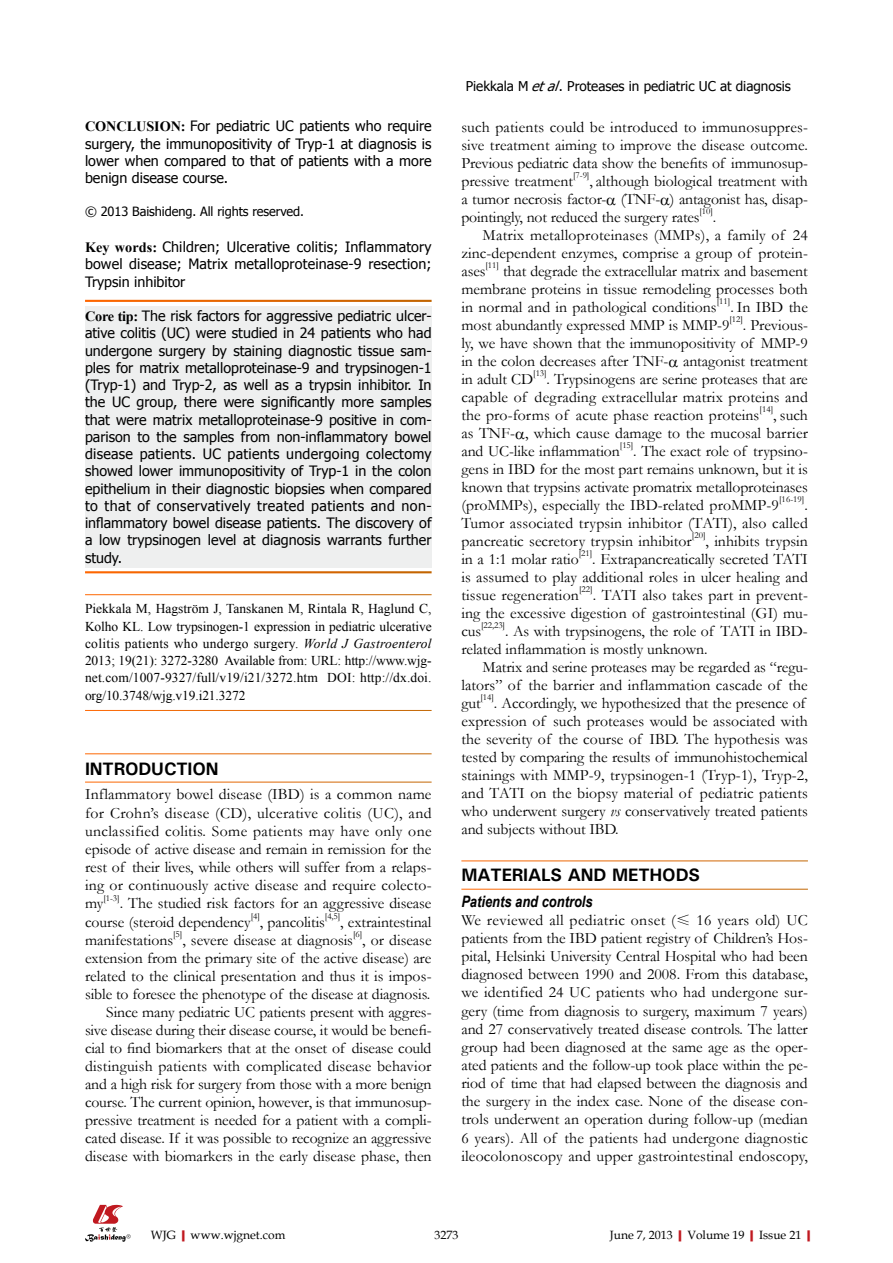
<style>
.page{position:relative;width:893px;height:1263px;background:#fff}
.page>*{position:absolute;margin:0;border:0;box-sizing:border-box;transform-origin:0 0}
.t1{font:700 18px "Univers";letter-spacing:-.01em;color:#000}
.t2{font:15.75px/18px "Garamond";letter-spacing:-.005em;color:#000;text-align:justify}
.t3{font:15.75px "Garamond";letter-spacing:.015em;color:#000}
.t4{font:italic 700 15.75px "Arial Narrow";color:#000}
.t5{font:14.25px/17.2px "Tahoma";color:#000;text-align:justify}
.t6{font:13.5px/17.2px "Times New Roman";letter-spacing:.01em;color:#000;text-align:justify}
.t7{font:13.5px "Tahoma";color:#000}
.t8{font:12.75px "Tahoma";letter-spacing:-.005em;color:#000}
.t9{font:12px "Book Antiqua";color:#000}
.t10{font:9.15px "Garamond";letter-spacing:-.005em;color:#000}
.s1{font-family:"Times New Roman";font-weight:700}
.s2{font-style:italic}
.s3{font-family:"Sim Sun";font-size:14.25px}
.s4{font-weight:700;color:#c01920}
</style>
<div class="page">
<div style="left:85px;top:306px;width:347px;height:262px;background:#eeefef"></div>
<svg style="left:85px;top:1205px;width:46px;height:37px"></svg>
<p class="t5" style="left:85px;top:117px;width:348px"><span class="s1">CONCLUSION:</span> For pediatric UC patients who require surgery, the immunopositivity of Tryp-1 at diagnosis is lower when compared to that of patients with a more benign disease course.</p>
<p class="t8" style="left:85px;top:203px;width:221px">© 2013 Baishideng. All rights reserved.</p>
<p class="t5" style="left:85px;top:238px;width:348px"><span class="s1">Key words:</span> Children; Ulcerative colitis; Inflammatory bowel disease; Matrix metalloproteinase-9 resection; Trypsin inhibitor</p>
<p class="t5" style="left:85px;top:307px;width:348px"><span class="s1">Core tip:</span> The risk factors for aggressive pediatric ulcer&shy;ative colitis (UC) were studied in 24 patients who had undergone surgery by staining diagnostic tissue sam&shy;ples for matrix metalloproteinase-9 and trypsinogen-1 (Tryp-1) and Tryp-2, as well as a trypsin inhibitor. In the UC group, there were significantly more samples that were matrix metalloproteinase-9 positive in com&shy;parison to the samples from non-inflammatory bowel disease patients. UC patients undergoing colectomy showed lower immunopositivity of Tryp-1 in the colon epithelium in their diagnostic biopsies when compared to that of conservatively treated patients and non&shy;inflammatory bowel disease patients. The discovery of a low trypsinogen level at diagnosis warrants further study.</p>
<p class="t6" style="left:85px;top:600px;width:348px">Piekkala M, Hagström J, Tanskanen M, Rintala R, Haglund C, Kolho KL. Low trypsinogen-1 expression in pediatric ulcerative colitis patients who undergo surgery. <span class="s2">World J Gastroenterol </span>2013; 19(21): 3272-3280 Available from: URL: http://www.wjg&shy;net.com/1007-9327/full/v19/i21/3272.htm DOI: http://dx.doi. org/10.3748/wjg.v19.i21.3272</p>
<p class="t1" style="left:85px;top:757px;width:135px">INTRODUCTION</p>
<p class="t2" style="left:85px;top:785px;width:348px">Inflammatory bowel disease (IBD) is a common name for Crohn’s disease (CD), ulcerative colitis (UC), and unclassified colitis. Some patients may have only one episode of active disease and remain in remission for the rest of their lives, while others will suffer from a relaps&shy;ing or continuously active disease and require colecto&shy;my</p>
<p class="t10" style="left:103px;top:892px;width:18px">[1-3]</p>
<p class="t2" style="left:85px;top:894px;width:348px;text-indent:35px">. The studied risk factors for an aggressive disease course (steroid dependency</p>
<p class="t10" style="left:251px;top:910px;width:11px">[4]</p>
<p class="t2" style="left:260px;top:912px;width:67px">, pancolitis</p>
<p class="t10" style="left:325px;top:910px;width:17px">[4,5]</p>
<p class="t2" style="left:340px;top:912px;width:93px">, extraintestinal</p>
<p class="t2" style="left:85px;top:930px;width:90px">manifestations</p>
<p class="t10" style="left:173px;top:928px;width:11px">[5]</p>
<p class="t2" style="left:182px;top:930px;width:172px">, severe disease at diagnosis</p>
<p class="t10" style="left:353px;top:928px;width:11px">[6]</p>
<p class="t2" style="left:85px;top:930px;width:348px;text-align:right">, or disease<br>extension from the primary site of the active disease) are related to the clinical presentation and thus it is impos&shy;sible to foresee the phenotype of the disease at diagnosis.<br>Since many pediatric UC patients present with aggres&shy;sive disease during their disease course, it would be benefi&shy;cial to find biomarkers that at the onset of disease could distinguish patients with complicated disease behavior and a high risk for surgery from those with a more benign course. The current opinion, however, is that immunosup&shy;pressive treatment is needed for a patient with a compli&shy;cated disease. If it was possible to recognize an aggressive disease with biomarkers in the early disease phase, then</p>
<p class="t7" style="left:466px;top:77px;width:327px">Piekkala M <span class="s2">etal</span>. Proteases in pediatric UC at diagnosis</p>
<p class="t2" style="left:461px;top:118px;width:348px">such patients could be introduced to immunosuppres&shy;sive treatment aiming to improve the disease outcome.<br>Previous pediatric data show the benefits of immunosup&shy;pressive treatment</p>
<p class="t10" style="left:573px;top:169px;width:18px">[7-9]</p>
<p class="t2" style="left:461px;top:172px;width:348px;text-indent:128px">, although biological treatment with a tumor necrosis factor- (TNF- ) antagonist has, disap&shy;pointingly, not reduced the surgery rates</p>
<p class="t10" style="left:700px;top:205px;width:15px">[10]</p>
<p class="t2" style="left:713px;top:208px;width:5px">.</p>
<p class="t3" style="left:483px;top:224px;width:327px">Matrix metalloproteinases (MMPs), a family of 24</p>
<p class="t2" style="left:461px;top:244px;width:348px">zinc-dependent enzymes, comprise a group of protein-</p>
<p class="t2" style="left:461px;top:262px;width:26px">ases</p>
<p class="t10" style="left:485px;top:259px;width:15px">[11]</p>
<p class="t2" style="left:461px;top:262px;width:348px;text-indent:42px">that degrade the extracellular matrix and basement membrane proteins in tissue remodeling processes both in normal and in pathological conditions</p>
<p class="t10" style="left:717px;top:295px;width:15px">[11]</p>
<p class="t2" style="left:730px;top:298px;width:79px">. In IBD the</p>
<p class="t2" style="left:461px;top:316px;width:269px">most abundantly expressed MMP is MMP-9</p>
<p class="t10" style="left:729px;top:313px;width:15px">[12]</p>
<p class="t2" style="left:461px;top:316px;width:348px;text-indent:281px">. Previous&shy;ly, we have shown that the immunopositivity of MMP-9 in the colon decreases after TNF- antagonist treatment in adult CD</p>
<p class="t10" style="left:533px;top:367px;width:15px">[13]</p>
<p class="t2" style="left:461px;top:370px;width:348px;text-indent:85px">. Trypsinogens are serine proteases that are capable of degrading extracellular matrix proteins and the pro-forms of acute phase reaction proteins</p>
<p class="t10" style="left:759px;top:403px;width:15px">[14]</p>
<p class="t2" style="left:461px;top:406px;width:348px;text-indent:312px">, such as TNF- , which cause damage to the mucosal barrier and UC-like inflammation</p>
<p class="t10" style="left:620px;top:439px;width:15px">[15]</p>
<p class="t2" style="left:461px;top:442px;width:348px;text-indent:172px">. The exact role of trypsino&shy;gens in IBD for the most part remains unknown, but it is known that trypsins activate promatrix metalloproteinases (proMMPs), especially the IBD-related proMMP-9</p>
<p class="t10" style="left:779px;top:493px;width:27px">[16-19]</p>
<p class="t2" style="left:461px;top:496px;width:348px;text-indent:343px">.<br>Tumor associated trypsin inhibitor (TATI), also called pancreatic secretory trypsin inhibitor</p>
<p class="t10" style="left:692px;top:529px;width:15px">[20]</p>
<p class="t2" style="left:705px;top:532px;width:104px">, inhibits trypsin</p>
<p class="t2" style="left:461px;top:550px;width:119px">in a 1:1 molar ratio</p>
<p class="t10" style="left:579px;top:547px;width:15px">[21]</p>
<p class="t2" style="left:461px;top:550px;width:348px;text-indent:131px">. Extrapancreatically secreted TATI is assumed to play additional roles in ulcer healing and tissue regeneration</p>
<p class="t10" style="left:579px;top:583px;width:15px">[22]</p>
<p class="t2" style="left:461px;top:586px;width:348px;text-indent:131px">. TATI also takes part in prevent&shy;ing the excessive digestion of gastrointestinal (GI) mu&shy;cus</p>
<p class="t10" style="left:481px;top:619px;width:25px">[22,23]</p>
<p class="t2" style="left:461px;top:622px;width:348px;text-indent:44px">. As with trypsinogens, the role of TATI in IBD&shy;related inflammation is mostly unknown.</p>
<p class="t2" style="left:461px;top:658px;width:348px;text-indent:21px">Matrix and serine proteases may be regarded as “regu&shy;lators” of the barrier and inflammation cascade of the gut</p>
<p class="t10" style="left:480px;top:691px;width:15px">[14]</p>
<p class="t2" style="left:461px;top:694px;width:348px;text-align:left;text-indent:33px">. Accordingly, we hypothesized that the presence of expression of such proteases would be associated with the severity of the course of IBD. The hypothesis was tested by comparing the results of immunohistochemical stainings with MMP-9, trypsinogen-1 (Tryp-1), Tryp-2, and TATI on the biopsy material of pediatric patients who underwent surgery <span class="s2">vs</span> conservatively treated patients and subjects without IBD.</p>
<p class="t1" style="left:461px;top:864px;width:240px">MATERIALS AND METHODS</p>
<p class="t4" style="left:461px;top:889px;width:133px">Patients and controls</p>
<p class="t2" style="left:461px;top:910px;width:348px">We reviewed all pediatric onset (<span class="s3">≤</span> 16 years old) UC patients from the IBD patient registry of Children’s Hos&shy;pital, Helsinki University Central Hospital who had been diagnosed between 1990 and 2008. From this database, we identified 24 UC patients who had undergone sur&shy;gery (time from diagnosis to surgery, maximum 7 years) and 27 conservatively treated disease controls. The latter group had been diagnosed at the same age as the oper&shy;ated patients and the follow-up took place within the pe&shy;riod of time that had elapsed between the diagnosis and the surgery in the index case. None of the disease con&shy;trols underwent an operation during follow-up (median 6 years). All of the patients had undergone diagnostic ileocolonoscopy and upper gastrointestinal endoscopy,</p>
<p class="t9" style="left:151px;top:1226px;width:136px">WJG<span class="s4">|</span>www.wjgnet.com</p>
<p class="t9" style="left:434px;top:1226px;width:25px">3273</p>
<p class="t9" style="left:610px;top:1226px;width:208px">June 7, 2013<span class="s4">|</span>Volume 19<span class="s4">|</span>Issue 21<span class="s4">|</span></p>
</div>
